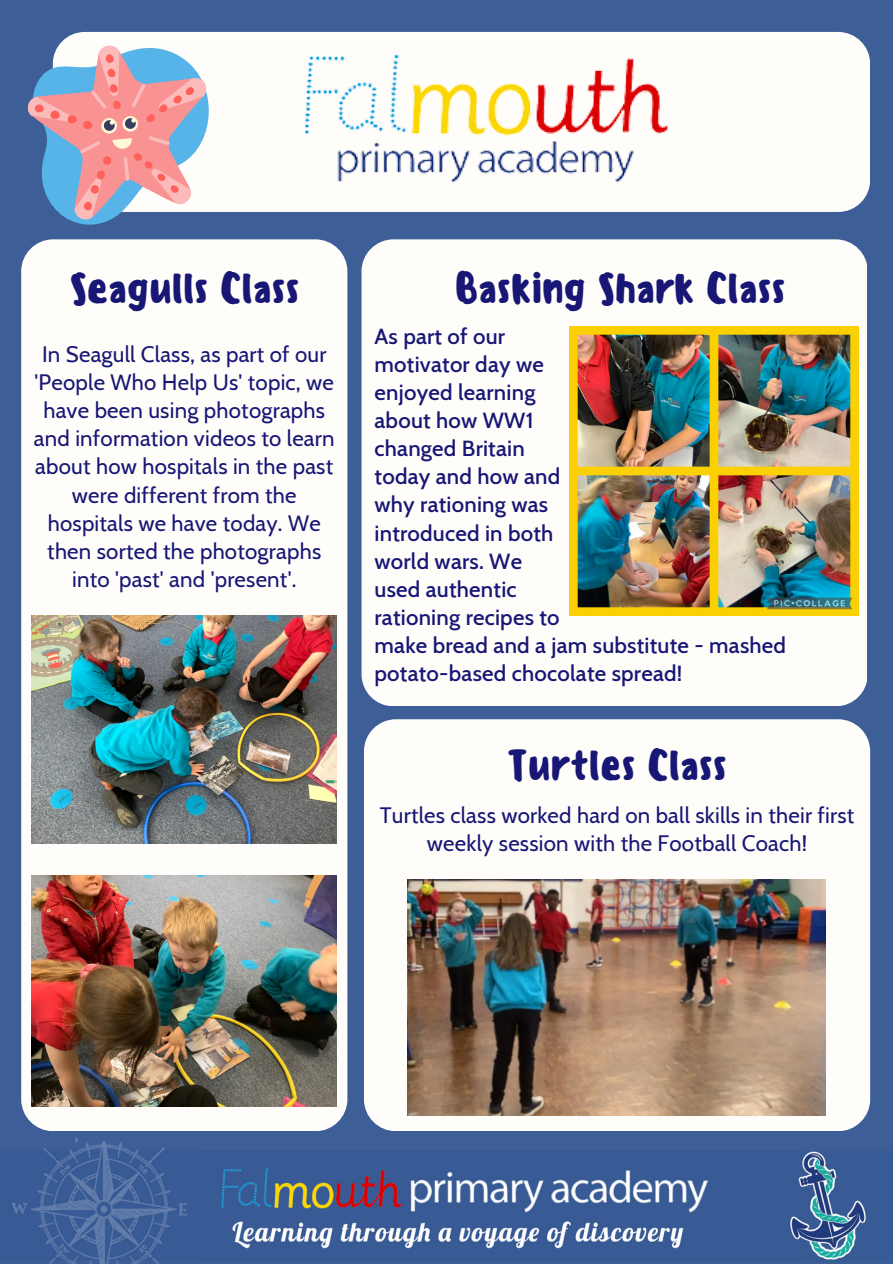
<style>
.page{position:relative;width:893px;height:1264px;background:#fff}
.page>*{position:absolute;margin:0;border:0;box-sizing:border-box;transform-origin:0 0}
.t1{font:500 42px "Sensei";letter-spacing:-.025em;color:#181775}
.t2{font:22.2px/28.2px "Cabin";letter-spacing:.01em;color:#181775;text-align:center}
.t3{font:500 22.2px/28.2px "Cabin";letter-spacing:.01em;color:#181775}
</style>
<div class="page">
<div style="left:0;top:0;width:892px;height:1263px;background:#3d5e97"></div>
<div style="left:361px;top:239px;width:505px;height:467px;background:#fffdfa;border-radius:32px"></div>
<div style="left:21px;top:239px;width:326px;height:892px;background:#fffdfa;border-radius:32px"></div>
<img style="left:11px;top:1137px;width:855px;height:126px">
<div style="left:53px;top:32px;width:817px;height:180px;background:#fffdfa;border-radius:32px"></div>
<svg style="left:22px;top:31px;width:225px;height:233px"></svg>
<svg style="left:27px;top:45px;width:180px;height:175px"></svg>
<img style="left:163px;top:31px;width:619px;height:162px">
<img style="left:570px;top:327px;width:288px;height:288px">
<div style="left:364px;top:719px;width:506px;height:412px;background:#fffdfa;border-radius:32px"></div>
<img style="left:407px;top:879px;width:418px;height:236px">
<img style="left:32px;top:615px;width:305px;height:228px">
<img style="left:32px;top:875px;width:304px;height:231px">
<p class="t1" style="left:69px;top:263px;width:232px">Seagulls Class</p>
<p class="t1" style="left:454px;top:263px;width:333px">Basking Shark Class</p>
<p class="t2" style="left:34px;top:340px;width:302px">In Seagull Class, as part of our 'People Who Help Us' topic, we have been using photographs and information videos to learn about how hospitals in the past were different from the hospitals we have today. We then sorted the photographs into 'past' and 'present'.</p>
<p class="t3" style="left:374px;top:321px;width:132px">As part of our</p>
<p class="t3" style="left:374px;top:349px;width:171px">motivator day we</p>
<p class="t3" style="left:374px;top:378px;width:162px">enjoyed learning</p>
<p class="t3" style="left:374px;top:406px;width:160px">about how WW1</p>
<p class="t3" style="left:374px;top:434px;width:152px">changed Britain</p>
<p class="t3" style="left:374px;top:462px;width:187px">today and how and</p>
<p class="t3" style="left:374px;top:490px;width:175px">why rationing was</p>
<p class="t3" style="left:374px;top:518px;width:180px">introduced in both</p>
<p class="t3" style="left:374px;top:546px;width:149px">world wars. We</p>
<p class="t3" style="left:374px;top:574px;width:144px">used authentic</p>
<p class="t3" style="left:374px;top:603px;width:186px">rationing recipes to</p>
<p class="t3" style="left:374px;top:631px;width:413px">make bread and a jam substitute - mashed potato-based chocolate spread!</p>
<p class="t1" style="left:506px;top:740px;width:222px">Turtles Class</p>
<p class="t2" style="left:380px;top:801px;width:476px">Turtles class worked hard on ball skills in their first weekly session with the Football Coach!</p>
</div>
